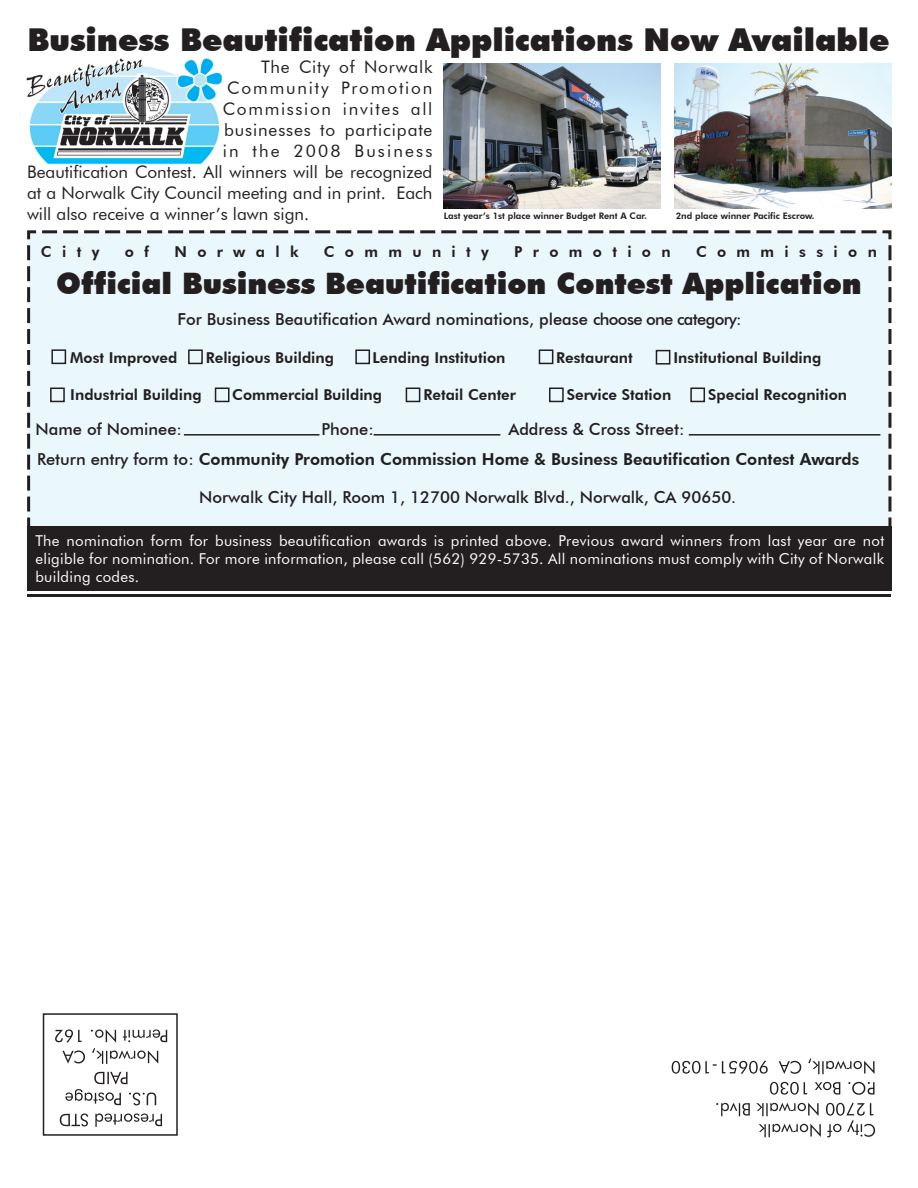
<style>
.page{position:relative;width:918px;height:1188px;background:#fff}
.page>*{position:absolute;margin:0;border:0;box-sizing:border-box;transform-origin:0 0}
.t1{font:900 31.5px "Futura BT";color:#231f20}
.t2{font:900 29.55px "Futura BT";color:#231f20}
.t3{font:17.25px "Futura BT";color:#231f20}
.t4{font:17.25px "Futura BT";letter-spacing:.05em;color:#231f20}
.t5{font:17.25px "Futura BT";letter-spacing:.095em;color:#231f20}
.t6{font:17.25px "Futura BT";letter-spacing:.105em;color:#231f20}
.t7{font:17.25px "Futura BT";letter-spacing:.125em;color:#231f20}
.t8{font:17.25px "Futura BT";letter-spacing:.045em;color:#231f20}
.t9{font:500 16.5px "Futura BT";color:#231f20}
.t10{font:800 16.5px/29.8px "Futura BT";color:#231f20}
.t11{font:15px/18px "Futura BT";letter-spacing:.02em;color:#fff;text-align:justify}
.t12{font:800 15px "Futura BT";color:#231f20}
.t13{font:800 15px "Futura BT";letter-spacing:.69em;color:#231f20}
.t14{font:800 9px "Futura BT";color:#231f20}
.s1{font-weight:500}
</style>
<div class="page">
<img style="left:26px;top:58px;width:196px;height:106px">
<div style="left:27px;top:230px;width:865px;height:361px;background:#eaf7fd"></div>
<div style="left:549px;top:388px;width:15px;height:14px;border:2px solid #231f20"></div>
<div style="left:539px;top:349px;width:14px;height:15px;border:2px solid #231f20"></div>
<div style="left:355px;top:349px;width:15px;height:15px;border:2px solid #231f20"></div>
<div style="left:656px;top:350px;width:14px;height:15px;border:2px solid #231f20"></div>
<div style="left:215px;top:388px;width:15px;height:14px;border:2px solid #231f20"></div>
<div style="left:406px;top:388px;width:14px;height:14px;border:2px solid #231f20"></div>
<div style="left:188px;top:349px;width:15px;height:15px;border:2px solid #231f20"></div>
<hr style="left:184px;top:434px;width:136px;height:2px;background:#231f20">
<hr style="left:374px;top:434px;width:126px;height:2px;background:#231f20">
<hr style="left:689px;top:434px;width:191px;height:2px;background:#231f20">
<div style="left:27px;top:526px;width:864px;height:64px;background:#231f20"></div>
<div style="left:51px;top:349px;width:15px;height:15px;border:2px solid #231f20"></div>
<div style="left:50px;top:388px;width:15px;height:14px;border:2px solid #231f20"></div>
<div style="left:690px;top:388px;width:15px;height:14px;border:2px solid #231f20"></div>
<img style="left:444px;top:64px;width:217px;height:144px">
<img style="left:675px;top:64px;width:217px;height:144px">
<div style="left:43px;top:1013px;width:135px;height:123px;border:2px solid #231f20"></div>
<hr style="left:27px;top:594px;width:864px;height:3px;background:#231f20">
<svg style="left:60px;top:1114px;width:102px;height:13px"></svg>
<svg style="left:65px;top:1072px;width:91px;height:33px"></svg>
<svg style="left:55px;top:1029px;width:112px;height:35px"></svg>
<svg style="left:716px;top:1103px;width:159px;height:34px"></svg>
<svg style="left:770px;top:1082px;width:105px;height:13px"></svg>
<svg style="left:672px;top:1058px;width:203px;height:16px"></svg>
<h1 class="t1" style="left:28px;top:21px;width:863px">Business Beautification Applications Now Available</h1>
<p class="t8" style="left:261px;top:57px;width:173px">The City of Norwalk</p>
<p class="t6" style="left:227px;top:78px;width:207px">Community Promotion</p>
<p class="t5" style="left:223px;top:99px;width:211px">Commission invites all</p>
<p class="t4" style="left:224px;top:120px;width:210px">businesses to participate</p>
<p class="t7" style="left:223px;top:141px;width:211px">in the 2008 Business</p>
<p class="t3" style="left:27px;top:162px;width:407px">Beautification Contest. All winners will be recognized</p>
<p class="t3" style="left:27px;top:183px;width:407px">at a Norwalk City Council meeting and in print. Each</p>
<p class="t3" style="left:27px;top:204px;width:284px">will also receive a winner’s lawn sign.</p>
<p class="t14" style="left:444px;top:210px;width:205px">Last year’s 1st place winner Budget Rent A Car.</p>
<p class="t14" style="left:676px;top:210px;width:140px">2nd place winner Pacific Escrow.</p>
<p class="t12" style="left:41px;top:242px;width:60px">City</p>
<p class="t12" style="left:125px;top:242px;width:26px">o f</p>
<p class="t13" style="left:174px;top:242px;width:126px">Norwalk</p>
<p class="t13" style="left:324px;top:242px;width:167px">Community</p>
<p class="t13" style="left:514px;top:242px;width:158px">Promotion</p>
<p class="t13" style="left:696px;top:242px;width:182px">Commission</p>
<h2 class="t2" style="left:56px;top:266px;width:807px">Official Business Beautification Contest Application</h2>
<p class="t9" style="left:177px;top:309px;width:566px">For Business Beautification Award nominations, please choose one category:</p>
<p class="t12" style="left:70px;top:348px;width:108px">Most Improved</p>
<p class="t12" style="left:206px;top:348px;width:130px">Religious Building</p>
<p class="t12" style="left:373px;top:348px;width:134px">Lending Institution</p>
<p class="t12" style="left:556px;top:348px;width:78px">Restaurant</p>
<p class="t12" style="left:674px;top:348px;width:149px">Institutional Building</p>
<p class="t12" style="left:70px;top:386px;width:133px">Industrial Building</p>
<p class="t12" style="left:232px;top:386px;width:151px">Commercial Building</p>
<p class="t12" style="left:424px;top:386px;width:94px">Retail Center</p>
<p class="t12" style="left:567px;top:386px;width:106px">Service Station</p>
<p class="t12" style="left:708px;top:386px;width:141px">Special Recognition</p>
<p class="t9" style="left:36px;top:419px;width:148px">Name of Nominee:</p>
<p class="t9" style="left:321px;top:419px;width:54px">Phone:</p>
<p class="t10" style="left:37px;top:414px;width:824px;text-indent:471px"><span class="s1">Address &amp; Cross Street:<br>Return entry form to:</span> Community Promotion Commission Home &amp; Business Beautification Contest Awards</p>
<p class="t9" style="left:199px;top:487px;width:539px">Norwalk City Hall, Room 1, 12700 Norwalk Blvd., Norwalk, CA 90650.</p>
<p class="t11" style="left:35px;top:531px;width:850px">The nomination form for business beautification awards is printed above. Previous award winners from last year are not eligible for nomination. For more information, please call (562) 929-5735. All nominations must comply with City of Norwalk building codes.</p>
</div>
